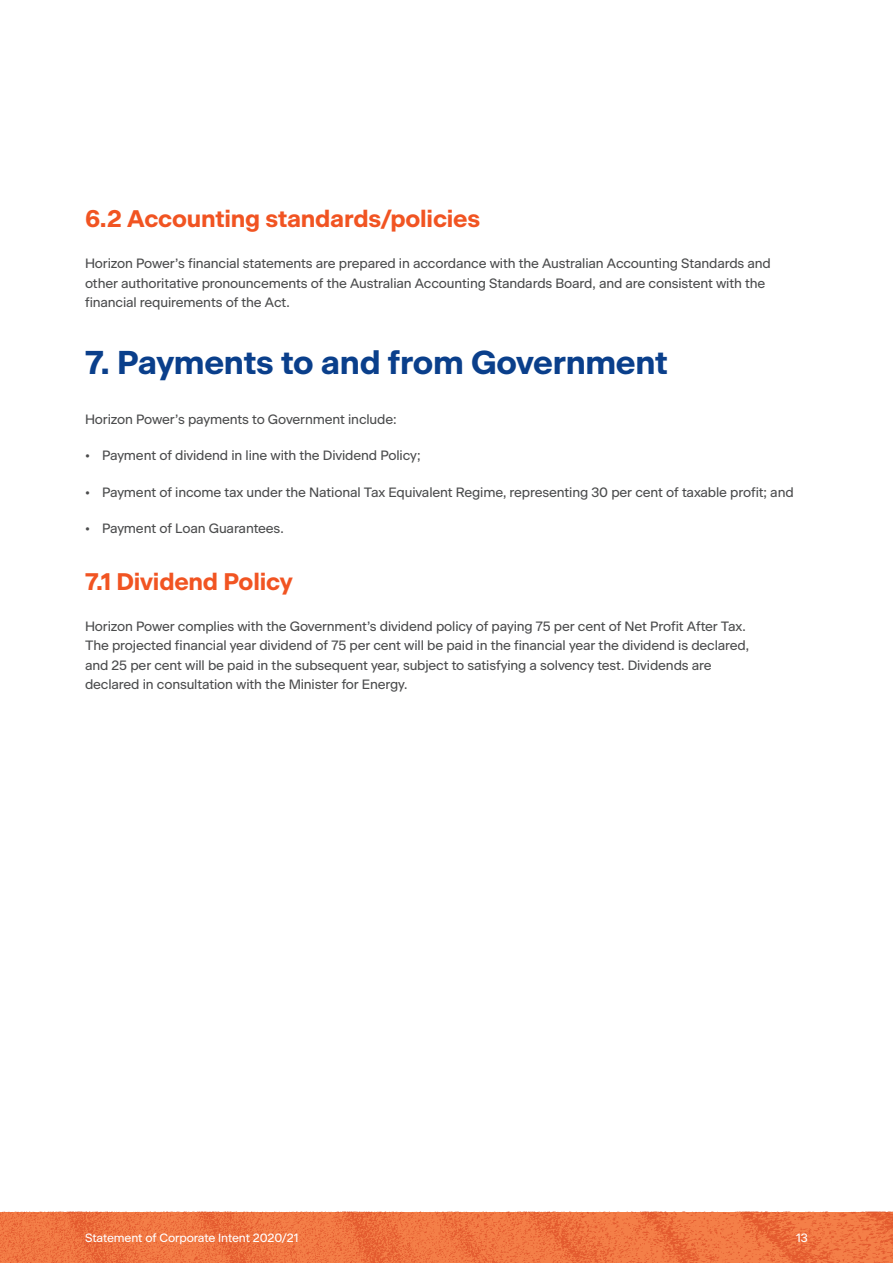
<style>
.page{position:relative;width:893px;height:1263px;background:#fff}
.page>*{position:absolute;margin:0;border:0;box-sizing:border-box;transform-origin:0 0}
.Heading{font:700 33px "Beausite Classic";letter-spacing:-.01em;color:#0a3f8b}
.Subhead{font:700 24px "Beausite Classic";letter-spacing:-.01em;color:#f15422}
.Body_Copy{font:13.5px/19.5px "Beausite Classic";letter-spacing:-.01em;color:#4b4c4d}
.Body_Bullet{font:13.5px "Beausite Classic";letter-spacing:-.01em;color:#4b4c4d}
.t1{font:12px "Beausite Classic";letter-spacing:-.01em;color:#fff}
</style>
<div class="page">
<img style="left:0;top:1212px;width:893px;height:51px">
<p class="Subhead" style="left:85px;top:200px;width:397px">6.2 Accounting standards/policies</p>
<p class="Body_Copy" style="left:85px;top:252px;width:687px">Horizon Power’s financial statements are prepared in accordance with the Australian Accounting Standards and other authoritative pronouncements of the Australian Accounting Standards Board, and are consistent with the financial requirements of the Act.</p>
<p class="Heading" style="left:85px;top:337px;width:584px">7. Payments to and from Government</p>
<p class="Body_Copy" style="left:85px;top:408px;width:313px">Horizon Power’s payments to Government include:</p>
<p class="Body_Bullet" style="left:85px;top:445px;width:337px">• Payment of dividend in line with the Dividend Policy;</p>
<p class="Body_Bullet" style="left:85px;top:482px;width:710px">• Payment of income tax under the National Tax Equivalent Regime, representing 30 per cent of taxable profit; and</p>
<p class="Body_Bullet" style="left:85px;top:518px;width:200px">• Payment of Loan Guarantees.</p>
<p class="Subhead" style="left:85px;top:563px;width:209px">7.1 Dividend Policy</p>
<p class="Body_Copy" style="left:85px;top:615px;width:665px">Horizon Power complies with the Government’s dividend policy of paying 75 per cent of Net Profit After Tax.<br>The projected financial year dividend of 75 per cent will be paid in the financial year the dividend is declared, and 25 per cent will be paid in the subsequent year, subject to satisfying a solvency test. Dividends are declared in consultation with the Minister for Energy.</p>
<p class="t1" style="left:85px;top:1228px;width:215px">Statement of Corporate Intent 2020/21</p>
<p class="t1" style="left:796px;top:1228px;width:13px">13</p>
</div>
